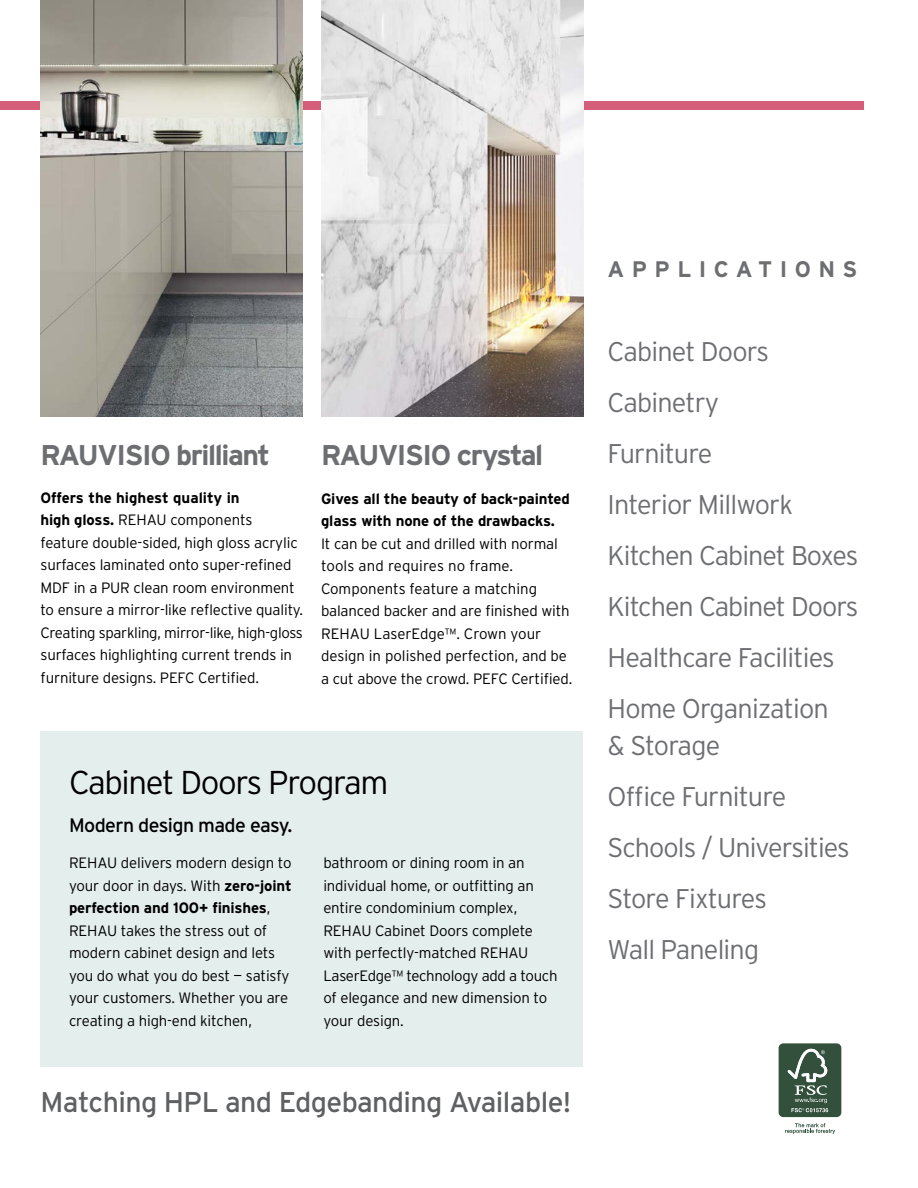
<style>
.page{position:relative;width:918px;height:1188px;background:#fff}
.page>*{position:absolute;margin:0;border:0;box-sizing:border-box;transform-origin:0 0}
.t1{font:300 33px "Interstate";letter-spacing:-.04em;color:#000}
.t2{font:28.5px "Interstate";letter-spacing:-.02em;color:#5f6062}
.t3{font:700 28.5px "Interstate";letter-spacing:-.05em;color:#6d6e71}
.t4{font:300 27px/51px "Interstate";letter-spacing:-.035em;color:#6d6e71}
.t5{font:700 22.5px "Interstate";letter-spacing:.33em;color:#6d6e71}
.t6{font:19.5px "Interstate";letter-spacing:-.03em;color:#000}
.t7{font:300 15px/22.5px "Interstate";letter-spacing:-.01em;color:#000}
.t8{font:700 15px/22.5px "Interstate";letter-spacing:-.01em;color:#000}
.s1{font-weight:700}
</style>
<div class="page">
<div style="left:0;top:101px;width:864px;height:8px;background:#d55e7b"></div>
<div style="left:40px;top:731px;width:544px;height:335px;background:#e4eeec"></div>
<div style="left:779px;top:1043px;width:62px;height:74px;background:#33503c;border-radius:5px"></div>
<svg style="left:785px;top:1123px;width:50px;height:11px"></svg>
<svg style="left:788px;top:1049px;width:40px;height:63px"></svg>
<img style="left:40px;top:0;width:263px;height:417px">
<img style="left:321px;top:0;width:263px;height:416px">
<h2 class="t3" style="left:40px;top:439px;width:231px">RAUVISIO brilliant</h2>
<p class="t7" style="left:40px;top:486px;width:264px"><span class="s1">Offers the highest quality in<br>high gloss.</span> REHAU components feature double-sided, high gloss acrylic surfaces laminated onto super-refined MDF in a PUR clean room environment to ensure a mirror-like reflective quality.<br>Creating sparkling, mirror-like, high-gloss surfaces highlighting current trends in furniture designs. PEFC Certified.</p>
<h2 class="t3" style="left:321px;top:440px;width:224px">RAUVISIO crystal</h2>
<p class="t8" style="left:321px;top:487px;width:250px">Gives all the beauty of back-painted glass with none of the drawbacks.</p>
<p class="t7" style="left:321px;top:532px;width:253px">It can be cut and drilled with normal tools and requires no frame.<br>Components feature a matching balanced backer and are finished with REHAU LaserEdge™. Crown your design in polished perfection, and be a cut above the crowd. PEFC Certified.</p>
<h1 class="t1" style="left:69px;top:764px;width:321px">Cabinet Doors Program</h1>
<h3 class="t6" style="left:69px;top:814px;width:225px">Modern design made easy.</h3>
<p class="t7" style="left:69px;top:852px;width:224px">REHAU delivers modern design to your door in days. With <span class="s1">zero-joint perfection and 100+ finishes</span>,<br>REHAU takes the stress out of modern cabinet design and lets you do what you do best — satisfy your customers. Whether you are creating a high-end kitchen,</p>
<p class="t7" style="left:323px;top:852px;width:236px">bathroom or dining room in an individual home, or outfitting an entire condominium complex,<br>REHAU Cabinet Doors complete with perfectly-matched REHAU<br>LaserEdge™ technology add a touch of elegance and new dimension to your design.</p>
<h2 class="t2" style="left:40px;top:1086px;width:532px">Matching HPL and Edgebanding Available!</h2>
<h3 class="t5" style="left:608px;top:257px;width:251px">APPLICATIONS</h3>
<h3 class="t4" style="left:608px;top:325px;width:252px">Cabinet Doors<br>Cabinetry<br>Furniture<br>Interior Millwork<br>Kitchen Cabinet Boxes<br>Kitchen Cabinet Doors<br>Healthcare Facilities<br>Home Organization</h3>
<h3 class="t4" style="left:608px;top:720px;width:244px">&amp; Storage<br>Office Furniture<br>Schools / Universities<br>Store Fixtures<br>Wall Paneling</h3>
</div>
